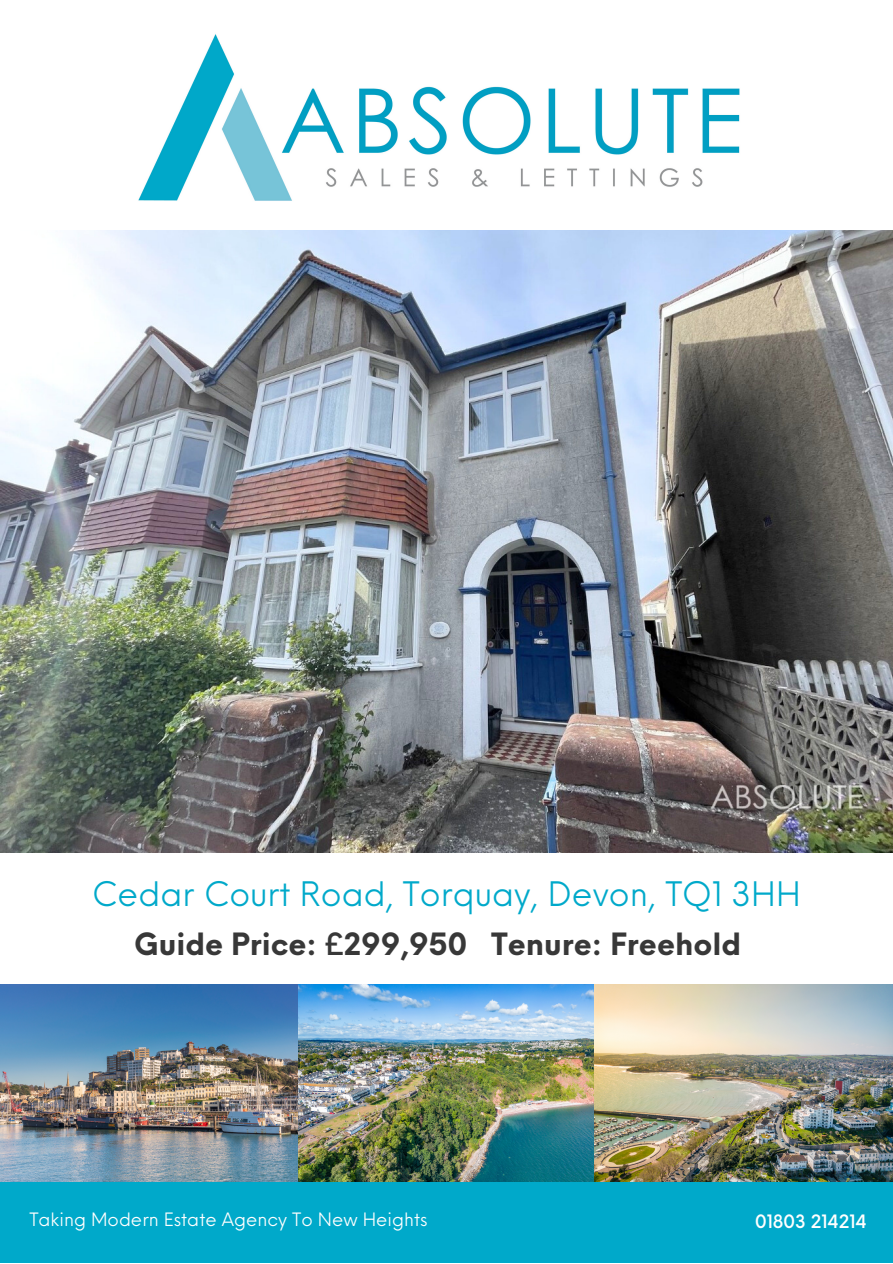
<style>
.page{position:relative;width:893px;height:1264px;background:#fff}
.page>*{position:absolute;margin:0;border:0;box-sizing:border-box;transform-origin:0 0}
.t1{font:33px "Neue Einstellung";color:#00a9ca}
.t2{font:700 30px "Neue Einstellung";color:#383838}
.t3{font:18px "Neue Einstellung";color:#fff}
.t4{font:500 18px "Neue Einstellung";color:#fff}
</style>
<div class="page">
<div style="left:0;top:1138px;width:892px;height:124px;background:#00a9ca"></div>
<img style="left:0;top:984px;width:892px;height:197px">
<img style="left:138px;top:34px;width:602px;height:167px">
<img style="left:0;top:231px;width:892px;height:621px">
<p class="t1" style="left:92px;top:864px;width:710px">Cedar Court Road, Torquay, Devon, TQ1 3HH</p>
<p class="t2" style="left:134px;top:917px;width:608px">Guide Price: £299,950 Tenure: Freehold</p>
<p class="t3" style="left:29px;top:1203px;width:399px">Taking Modern Estate Agency To New Heights</p>
<p class="t4" style="left:755px;top:1204px;width:113px">01803 214214</p>
</div>
